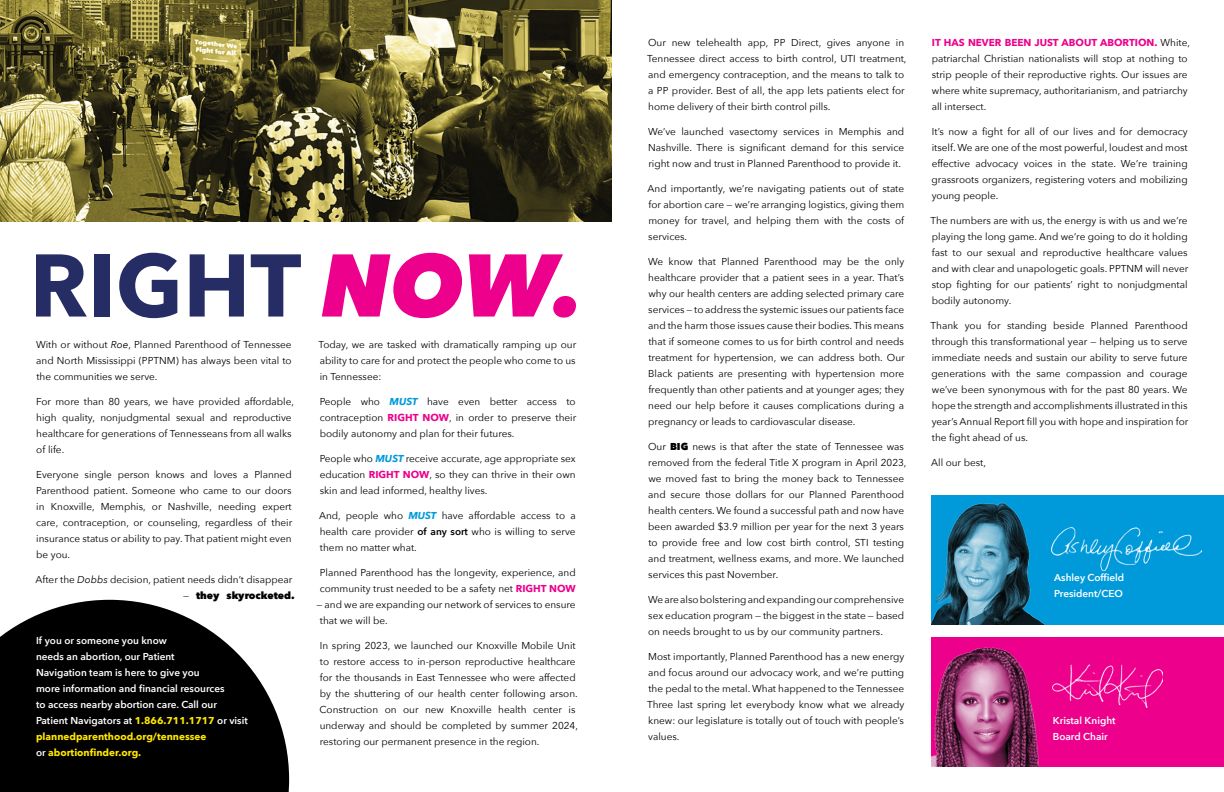
<style>
.page{position:relative;width:1224px;height:792px;background:#fff}
.page>*{position:absolute;margin:0;border:0;box-sizing:border-box;transform-origin:0 0}
.t1{font:10px/16px "Avenir Next";color:#000;text-align:justify}
.t2{font:600 10px/16px "Avenir Next";color:#fff}
.t3{font:800 10px "Avenir Next";color:#000}
.s1{font-style:italic}
.s2{font-weight:400}
.s3{font-weight:700;color:#ffe700}
.s4{font-weight:700;font-style:italic;color:#009ada}
.s5{font-weight:700;color:#ec008c}
.s6{font-weight:600}
.s7{font-weight:800}
</style>
<div class="page">
<img style="left:0;top:0;width:612px;height:221px">
<svg style="left:36px;top:254px;width:51px;height:63px"></svg>
<div style="left:94px;top:254px;width:15px;height:63px;background:#252d64"></div>
<svg style="left:119px;top:253px;width:58px;height:65px"></svg>
<svg style="left:190px;top:254px;width:54px;height:63px"></svg>
<svg style="left:251px;top:254px;width:50px;height:63px"></svg>
<svg style="left:322px;top:253px;width:140px;height:65px"></svg>
<svg style="left:469px;top:254px;width:107px;height:64px"></svg>
<svg style="left:0;top:600px;width:289px;height:192px;background:#252525"></svg>
<div style="left:932px;top:495px;width:292px;height:129px;background:#009ada"></div>
<div style="left:932px;top:637px;width:292px;height:130px;background:#ec008c"></div>
<img style="left:932px;top:647px;width:108px;height:120px">
<img style="left:1053px;top:664px;width:109px;height:44px">
<img style="left:932px;top:502px;width:112px;height:122px">
<img style="left:1052px;top:527px;width:149px;height:44px">
<p class="t1" style="left:36px;top:336px;width:257px">With or without <span class="s1">Roe</span>, Planned Parenthood of Tennessee and North Mississippi (PPTNM) has always been vital to the communities we serve.</p>
<p class="t1" style="left:36px;top:393px;width:259px;text-align:left">For more than 80 years, we have provided affordable, high quality, nonjudgmental sexual and reproductive healthcare for generations of Tennesseans from all walks of life.</p>
<p class="t1" style="left:36px;top:466px;width:258px">Everyone single person knows and loves a Planned Parenthood patient. Someone who came to our doors in Knoxville, Memphis, or Nashville, needing expert care, contraception, or counseling, regardless of their insurance status or ability to pay. That patient might even be you.</p>
<p class="t1" style="left:36px;top:571px;width:258px">After the <span class="s1">Dobbs</span> decision, patient needs didn’t disappear</p>
<p class="t3" style="left:183px;top:589px;width:113px"><span class="s2">—</span> they skyrocketed.</p>
<p class="t2" style="left:36px;top:632px;width:213px">If you or someone you know<br>needs an abortion, our Patient<br>Navigation team is here to give you<br>more information and financial resources<br>to access nearby abortion care. Call our Patient Navigators at <span class="s3">1.866.711.1717</span> or visit <span class="s3">plannedparenthood.org/tennessee<br></span>or <span class="s3">abortionfinder.org.</span></p>
<p class="t1" style="left:319px;top:336px;width:259px">Today, we are tasked with dramatically ramping up our ability to care for and protect the people who come to us in Tennessee:</p>
<p class="t1" style="left:320px;top:393px;width:258px">People who <span class="s4">MUST</span> have even better access to contraception <span class="s5">RIGHT NOW</span>, in order to preserve their bodily autonomy and plan for their futures.</p>
<p class="t1" style="left:320px;top:450px;width:258px">People who <span class="s4">MUST</span> receive accurate, age appropriate sex education <span class="s5">RIGHT NOW</span>, so they can thrive in their own skin and lead informed, healthy lives.</p>
<p class="t1" style="left:319px;top:507px;width:258px">And, people who <span class="s4">MUST</span> have affordable access to a health care provider <span class="s6">of any sort</span> who is willing to serve them no matter what.</p>
<p class="t1" style="left:320px;top:564px;width:258px">Planned Parenthood has the longevity, experience, and community trust needed to be a safety net <span class="s5">RIGHT NOW</span></p>
<p class="t1" style="left:320px;top:596px;width:257px;text-indent:-3px">— and we are expanding our network of services to ensure that we will be.</p>
<p class="t1" style="left:320px;top:637px;width:260px;text-align:left">In spring 2023, we launched our Knoxville Mobile Unit to restore access to in-person reproductive healthcare for the thousands in East Tennessee who were affected by the shuttering of our health center following arson.<br>Construction on our new Knoxville health center is underway and should be completed by summer 2024, restoring our permanent presence in the region.</p>
<p class="t1" style="left:647px;top:34px;width:261px;text-align:left">Our new telehealth app, PP Direct, gives anyone in Tennessee direct access to birth control, UTI treatment, and emergency contraception, and the means to talk to a PP provider. Best of all, the app lets patients elect for home delivery of their birth control pills.</p>
<p class="t1" style="left:648px;top:123px;width:258px">We’ve launched vasectomy services in Memphis and Nashville. There is significant demand for this service right now and trust in Planned Parenthood to provide it.</p>
<p class="t1" style="left:648px;top:180px;width:258px">And importantly, we’re navigating patients out of state for abortion care — we’re arranging logistics, giving them money for travel, and helping them with the costs of services.</p>
<p class="t1" style="left:648px;top:253px;width:258px">We know that Planned Parenthood may be the only healthcare provider that a patient sees in a year. That’s why our health centers are adding selected primary care services — to address the systemic issues our patients face and the harm those issues cause their bodies. This means that if someone comes to us for birth control and needs treatment for hypertension, we can address both. Our Black patients are presenting with hypertension more frequently than other patients and at younger ages; they need our help before it causes complications during a pregnancy or leads to cardiovascular disease.</p>
<p class="t1" style="left:648px;top:438px;width:260px;text-align:left">Our <span class="s7">BIG</span> news is that after the state of Tennessee was removed from the federal Title X program in April 2023, we moved fast to bring the money back to Tennessee and secure those dollars for our Planned Parenthood health centers. We found a successful path and now have been awarded $3.9 million per year for the next 3 years to provide free and low cost birth control, STI testing and treatment, wellness exams, and more. We launched services this past November.</p>
<p class="t1" style="left:648px;top:591px;width:258px">We are also bolstering and expanding our comprehensive sex education program — the biggest in the state — based on needs brought to us by our community partners.</p>
<p class="t1" style="left:647px;top:648px;width:259px">Most importantly, Planned Parenthood has a new energy and focus around our advocacy work, and we’re putting the pedal to the metal. What happened to the Tennessee Three last spring let everybody know what we already knew: our legislature is totally out of touch with people’s values.</p>
<p class="t1" style="left:932px;top:34px;width:260px;text-align:left"><span class="s5">IT HAS NEVER BEEN JUST ABOUT ABORTION.</span> White, patriarchal Christian nationalists will stop at nothing to strip people of their reproductive rights. Our issues are where white supremacy, authoritarianism, and patriarchy all intersect.</p>
<p class="t1" style="left:932px;top:123px;width:258px">It’s now a fight for all of our lives and for democracy itself. We are one of the most powerful, loudest and most effective advocacy voices in the state. We’re training grassroots organizers, registering voters and mobilizing young people.</p>
<p class="t1" style="left:931px;top:212px;width:259px">The numbers are with us, the energy is with us and we’re playing the long game. And we’re going to do it holding fast to our sexual and reproductive healthcare values and with clear and unapologetic goals. PPTNM will never stop fighting for our patients’ right to nonjudgmental bodily autonomy.</p>
<p class="t1" style="left:931px;top:317px;width:259px">Thank you for standing beside Planned Parenthood through this transformational year — helping us to serve immediate needs and sustain our ability to serve future generations with the same compassion and courage we’ve been synonymous with for the past 80 years. We hope the strength and accomplishments illustrated in this year’s Annual Report fill you with hope and inspiration for the fight ahead of us.</p>
<p class="t1" style="left:931px;top:454px;width:56px">All our best,</p>
<p class="t2" style="left:1054px;top:569px;width:72px">Ashley Coffield<br>President/CEO</p>
<p class="t2" style="left:1053px;top:712px;width:64px">Kristal Knight<br>Board Chair</p>
</div>
